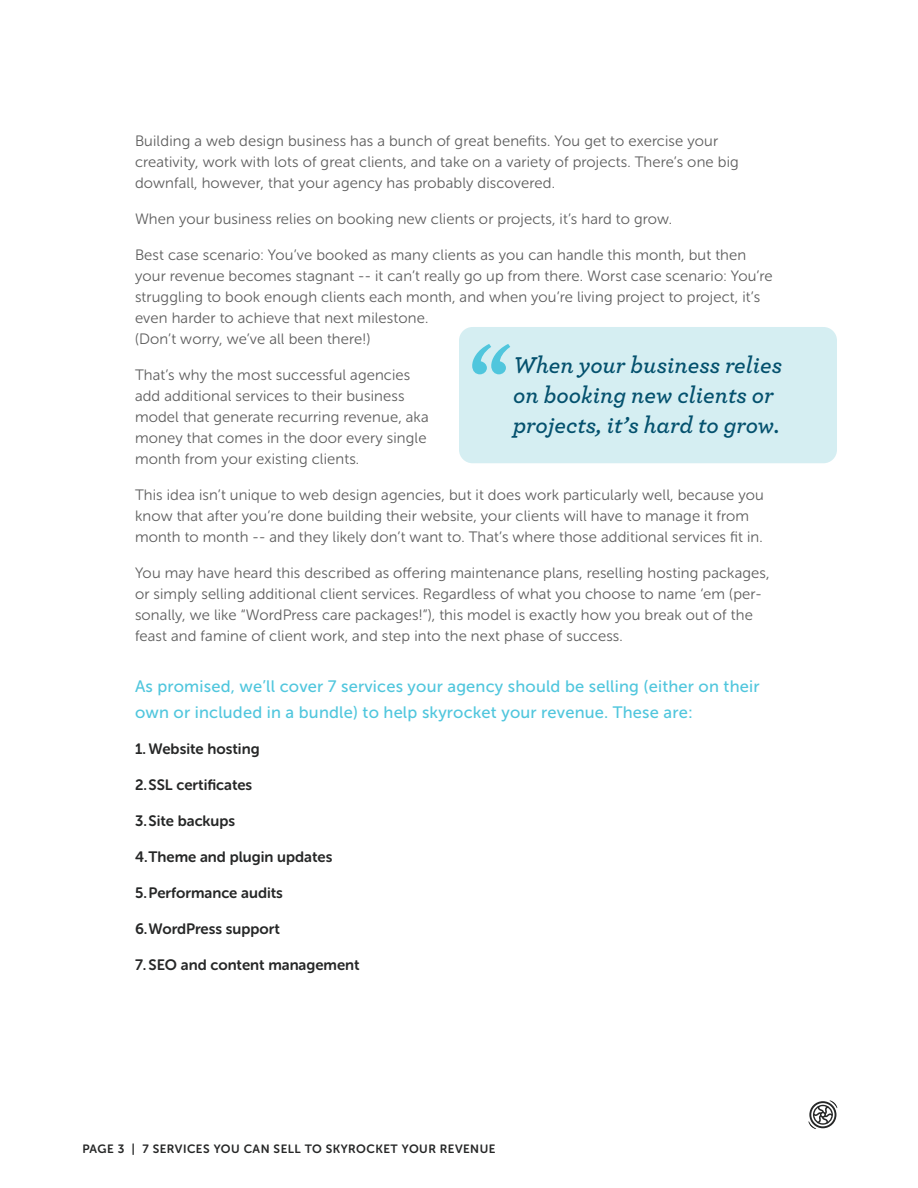
<style>
.page{position:relative;width:918px;height:1188px;background:#fff}
.page>*{position:absolute;margin:0;border:0;box-sizing:border-box;transform-origin:0 0}
.t1{font:italic 600 24px/30px "Archer";color:#04516e}
.t2{font:16.5px/25.5px "Museo Sans 500";letter-spacing:.01em;color:#50c6dd}
.t3{font:15px/21px "Museo Sans Rounded 300";letter-spacing:.01em;color:#5d5d5d}
.t4{font:15px "Museo Sans Rounded 700";color:#262727}
.t5{font:12px "Museo Sans Rounded 700";letter-spacing:.04em;color:#262727}
</style>
<div class="page">
<svg style="left:808px;top:1100px;width:29px;height:29px"></svg>
<div style="left:459px;top:327px;width:378px;height:136px;background:#d5eef2;border-radius:14px"></div>
<svg style="left:472px;top:344px;width:38px;height:30px"></svg>
<p class="t3" style="left:135px;top:131px;width:605px">Building a web design business has a bunch of great benefits. You get to exercise your creativity, work with lots of great clients, and take on a variety of projects. There’s one big downfall, however, that your agency has probably discovered.</p>
<p class="t3" style="left:135px;top:209px;width:539px">When your business relies on booking new clients or projects, it’s hard to grow.</p>
<p class="t3" style="left:135px;top:245px;width:639px">Best case scenario: You’ve booked as many clients as you can handle this month, but then your revenue becomes stagnant -- it can’t really go up from there. Worst case scenario: You’re struggling to book enough clients each month, and when you’re living project to project, it’s even harder to achieve that next milestone.<br>(Don’t worry, we’ve all been there!)</p>
<p class="t3" style="left:135px;top:365px;width:295px">That’s why the most successful agencies add additional services to their business model that generate recurring revenue, aka money that comes in the door every single month from your existing clients.</p>
<p class="t3" style="left:135px;top:485px;width:631px">This idea isn’t unique to web design agencies, but it does work particularly well, because you know that after you’re done building their website, your clients will have to manage it from month to month -- and they likely don’t want to. That’s where those additional services fit in.</p>
<p class="t3" style="left:135px;top:563px;width:636px">You may have heard this described as offering maintenance plans, reselling hosting packages, or simply selling additional client services. Regardless of what you choose to name ‘em (per&shy;sonally, we like “WordPress care packages!”), this model is exactly how you break out of the feast and famine of client work, and step into the next phase of success.</p>
<p class="t2" style="left:135px;top:674px;width:626px">As promised, we’ll cover 7 services your agency should be selling (either on their own or included in a bundle) to help skyrocket your revenue. These are:</p>
<p class="t4" style="left:135px;top:740px;width:126px">1. Website hosting</p>
<p class="t4" style="left:135px;top:776px;width:119px">2.SSL certificates</p>
<p class="t4" style="left:135px;top:812px;width:102px">3.Site backups</p>
<p class="t4" style="left:135px;top:848px;width:199px">4.Theme and plugin updates</p>
<p class="t4" style="left:135px;top:884px;width:150px">5.Performance audits</p>
<p class="t4" style="left:135px;top:920px;width:146px">6.WordPress support</p>
<p class="t4" style="left:135px;top:956px;width:226px">7.SEO and content management</p>
<h1 class="t1" style="left:513px;top:349px;width:271px">When your business relies on booking new clients or projects, it’s hard to grow.</h1>
<p class="t5" style="left:82px;top:1142px;width:415px">PAGE 3 | 7 SERVICES YOU CAN SELL TO SKYROCKET YOUR REVENUE</p>
</div>
